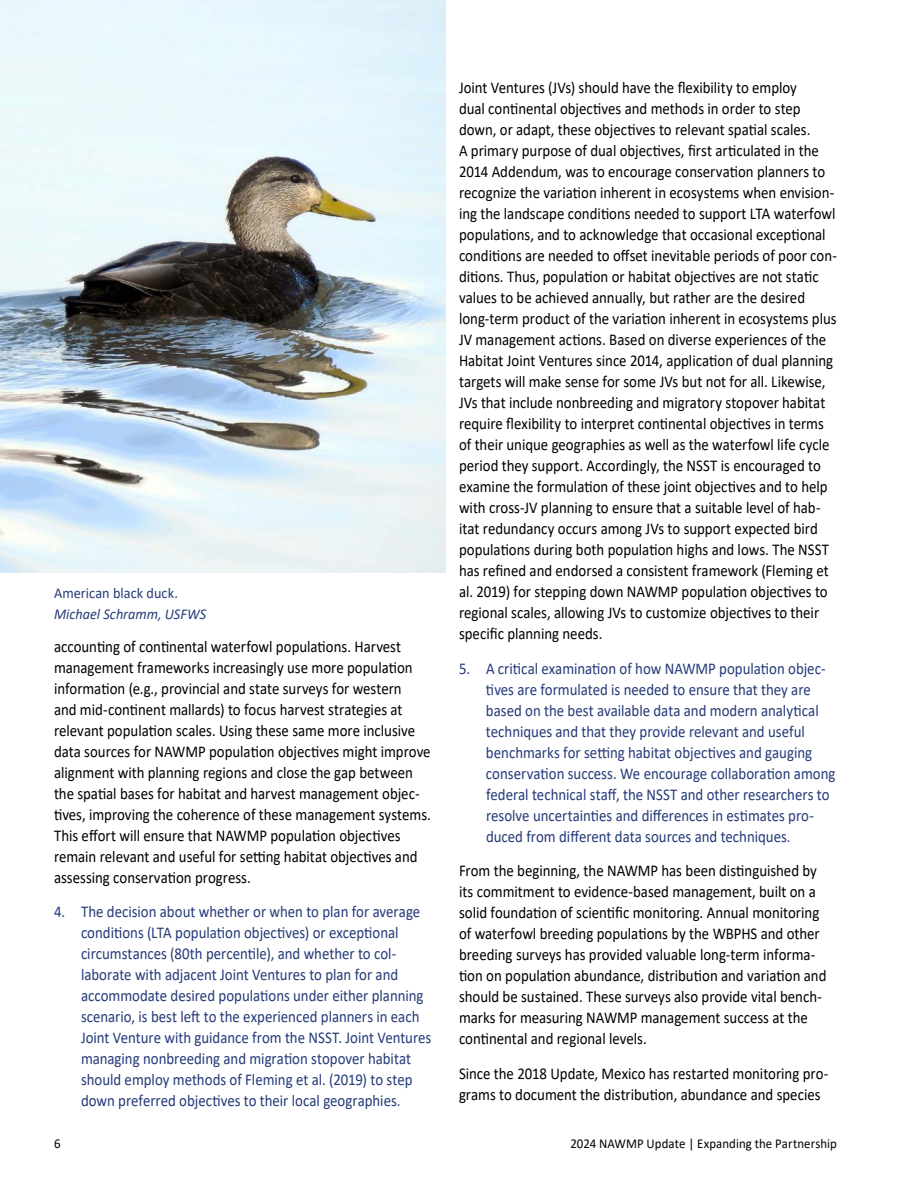
<style>
.page{position:relative;width:918px;height:1188px;background:#fff}
.page>*{position:absolute;margin:0;border:0;box-sizing:border-box;transform-origin:0 0}
.id270{font:16.5px/21px "Calibri";color:#000;scale:.9 1}
.t1{font:16.5px/21px "Calibri";color:#253a78;scale:.9 1}
.id299{font:italic 15px "Calibri";color:#253a78;scale:.95 1}
.id299-2{font:15px "Calibri";letter-spacing:.005em;color:#253a78;scale:.95 1}
.t2{font:13.5px "Calibri";letter-spacing:.005em;color:#000;scale:.95 1}
</style>
<div class="page">
<img style="left:0;top:0;width:446px;height:573px">
<p class="id299-2" style="left:54px;top:582px;width:132px">American black duck.</p>
<p class="id299" style="left:54px;top:604px;width:162px">Michael Schramm, USFWS</p>
<p class="id270" style="left:54px;top:635px;width:420px">accounting of continental waterfowl populations. Harvest management frameworks increasingly use more population information (e.g., provincial and state surveys for western<br>and mid-continent mallards) to focus harvest strategies at relevant population scales. Using these same more inclusive data sources for NAWMP population objectives might improve alignment with planning regions and close the gap between the spatial bases for habitat and harvest management objec&shy;tives, improving the coherence of these management systems.<br>This effort will ensure that NAWMP population objectives remain relevant and useful for setting habitat objectives and assessing conservation progress.</p>
<p class="t1" style="left:81px;top:901px;width:391px;text-indent:-27px">4. The decision about whether or when to plan for average conditions (LTA population objectives) or exceptional circumstances (80th percentile), and whether to col&shy;laborate with adjacent Joint Ventures to plan for and accommodate desired populations under either planning scenario, is best left to the experienced planners in each Joint Venture with guidance from the NSST. Joint Ventures managing nonbreeding and migration stopover habitat should employ methods of Fleming et al. (2019) to step down preferred objectives to their local geographies.</p>
<p class="id270" style="left:459px;top:77px;width:421px">Joint Ventures (JVs) should have the flexibility to employ<br>dual continental objectives and methods in order to step down, or adapt, these objectives to relevant spatial scales.<br>A primary purpose of dual objectives, first articulated in the 2014 Addendum, was to encourage conservation planners to recognize the variation inherent in ecosystems when envision&shy;ing the landscape conditions needed to support LTA waterfowl populations, and to acknowledge that occasional exceptional conditions are needed to offset inevitable periods of poor con&shy;ditions. Thus, population or habitat objectives are not static values to be achieved annually, but rather are the desired long-term product of the variation inherent in ecosystems plus JV management actions. Based on diverse experiences of the Habitat Joint Ventures since 2014, application of dual planning targets will make sense for some JVs but not for all. Likewise, JVs that include nonbreeding and migratory stopover habitat require flexibility to interpret continental objectives in terms of their unique geographies as well as the waterfowl life cycle period they support. Accordingly, the NSST is encouraged to examine the formulation of these joint objectives and to help with cross-JV planning to ensure that a suitable level of hab&shy;itat redundancy occurs among JVs to support expected bird populations during both population highs and lows. The NSST has refined and endorsed a consistent framework (Fleming et al. 2019) for stepping down NAWMP population objectives to regional scales, allowing JVs to customize objectives to their specific planning needs.</p>
<p class="t1" style="left:486px;top:657px;width:390px;text-indent:-27px">5. A critical examination of how NAWMP population objec&shy;tives are formulated is needed to ensure that they are based on the best available data and modern analytical techniques and that they provide relevant and useful benchmarks for setting habitat objectives and gauging conservation success. We encourage collaboration among federal technical staff, the NSST and other researchers to resolve uncertainties and differences in estimates pro&shy;duced from different data sources and techniques.</p>
<p class="id270" style="left:459px;top:860px;width:410px">From the beginning, the NAWMP has been distinguished by its commitment to evidence-based management, built on a solid foundation of scientific monitoring. Annual monitoring of waterfowl breeding populations by the WBPHS and other breeding surveys has provided valuable long-term informa&shy;tion on population abundance, distribution and variation and should be sustained. These surveys also provide vital bench&shy;marks for measuring NAWMP management success at the continental and regional levels.</p>
<p class="id270" style="left:459px;top:1062px;width:412px">Since the 2018 Update, Mexico has restarted monitoring pro&shy;grams to document the distribution, abundance and species</p>
<p class="t2" style="left:54px;top:1135px;width:8px">6</p>
<p class="t2" style="left:570px;top:1135px;width:282px">2024 NAWMP Update | Expanding the Partnership</p>
</div>
